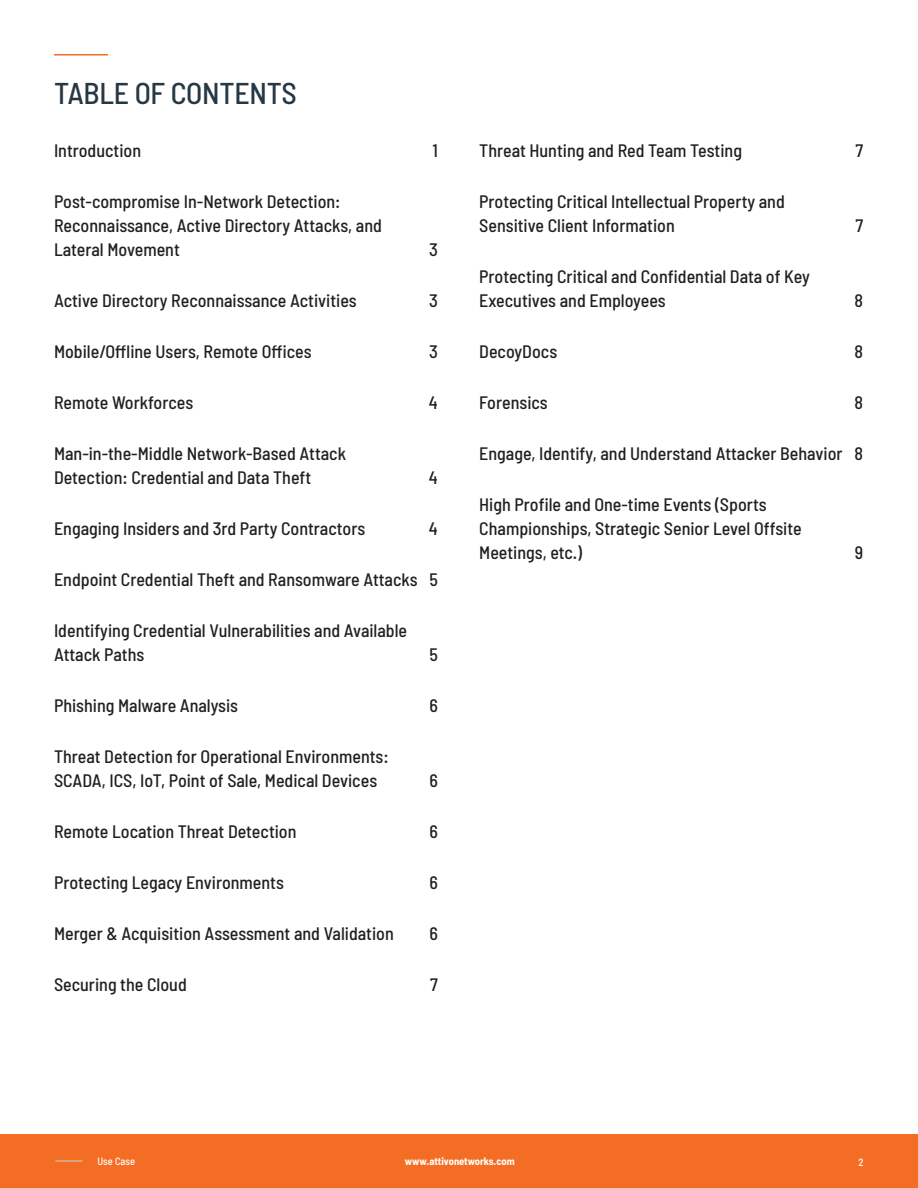
<style>
.page{position:relative;width:918px;height:1188px;background:#fff}
.page>*{position:absolute;margin:0;border:0;box-sizing:border-box;transform-origin:0 0}
.Section_Title{font:500 semi-condensed 30px "Barlow";letter-spacing:-.01em;color:#263844}
.t1{font:500 semi-condensed 18px/24px "Barlow";color:#231f20}
.t2{font:700 semi-condensed 10.5px "Barlow";color:#fff}
.t3{font:500 semi-condensed 10.5px "Barlow";color:#fff}
</style>
<div class="page">
<div style="left:0;top:1134px;width:918px;height:54px;background:#f36e24"></div>
<svg style="left:55px;top:1161px;width:27px;height:1px"></svg>
<hr style="left:54px;top:54px;width:54px;height:2px;background:#f36e24">
<p class="Section_Title" style="left:54px;top:75px;width:244px">TABLE OF CONTENTS</p>
<p class="t1" style="left:54px;top:138px;width:89px">Introduction</p>
<p class="t1" style="left:433px;top:138px;width:7px">1</p>
<p class="t1" style="left:54px;top:189px;width:329px">Post-compromise In-Network Detection:<br>Reconnaissance, Active Directory Attacks, and<br>Lateral Movement</p>
<p class="t1" style="left:429px;top:237px;width:10px">3</p>
<p class="t1" style="left:54px;top:288px;width:304px">Active Directory Reconnaissance Activities</p>
<p class="t1" style="left:429px;top:288px;width:10px">3</p>
<p class="t1" style="left:54px;top:339px;width:259px">Mobile/Offline Users, Remote Offices</p>
<p class="t1" style="left:429px;top:339px;width:10px">3</p>
<p class="t1" style="left:54px;top:390px;width:141px">Remote Workforces</p>
<p class="t1" style="left:429px;top:390px;width:10px">4</p>
<p class="t1" style="left:54px;top:441px;width:294px">Man-in-the-Middle Network-Based Attack<br>Detection: Credential and Data Theft</p>
<p class="t1" style="left:429px;top:465px;width:10px">4</p>
<p class="t1" style="left:54px;top:516px;width:313px">Engaging Insiders and 3rd Party Contractors</p>
<p class="t1" style="left:429px;top:516px;width:10px">4</p>
<p class="t1" style="left:54px;top:567px;width:385px">Endpoint Credential Theft and Ransomware Attacks 5</p>
<p class="t1" style="left:54px;top:618px;width:355px">Identifying Credential Vulnerabilities and Available<br>Attack Paths</p>
<p class="t1" style="left:430px;top:642px;width:10px">5</p>
<p class="t1" style="left:54px;top:693px;width:186px">Phishing Malware Analysis</p>
<p class="t1" style="left:429px;top:693px;width:10px">6</p>
<p class="t1" style="left:54px;top:744px;width:336px">Threat Detection for Operational Environments:<br>SCADA, ICS, IoT, Point of Sale, Medical Devices</p>
<p class="t1" style="left:429px;top:768px;width:10px">6</p>
<p class="t1" style="left:54px;top:819px;width:244px">Remote Location Threat Detection</p>
<p class="t1" style="left:429px;top:819px;width:10px">6</p>
<p class="t1" style="left:54px;top:870px;width:231px">Protecting Legacy Environments</p>
<p class="t1" style="left:429px;top:870px;width:10px">6</p>
<p class="t1" style="left:54px;top:921px;width:341px">Merger &amp; Acquisition Assessment and Validation</p>
<p class="t1" style="left:429px;top:921px;width:10px">6</p>
<p class="t1" style="left:54px;top:972px;width:134px">Securing the Cloud</p>
<p class="t1" style="left:430px;top:972px;width:9px">7</p>
<p class="t1" style="left:479px;top:138px;width:264px">Threat Hunting and Red Team Testing</p>
<p class="t1" style="left:855px;top:138px;width:9px">7</p>
<p class="t1" style="left:479px;top:189px;width:307px">Protecting Critical Intellectual Property and<br>Sensitive Client Information</p>
<p class="t1" style="left:855px;top:213px;width:9px">7</p>
<p class="t1" style="left:479px;top:264px;width:332px">Protecting Critical and Confidential Data of Key<br>Executives and Employees</p>
<p class="t1" style="left:855px;top:288px;width:10px">8</p>
<p class="t1" style="left:479px;top:339px;width:80px">DecoyDocs</p>
<p class="t1" style="left:855px;top:339px;width:10px">8</p>
<p class="t1" style="left:479px;top:390px;width:70px">Forensics</p>
<p class="t1" style="left:855px;top:390px;width:10px">8</p>
<p class="t1" style="left:479px;top:441px;width:385px">Engage, Identify, and Understand Attacker Behavior 8</p>
<p class="t1" style="left:479px;top:492px;width:324px">High Profile and One-time Events (Sports<br>Championships, Strategic Senior Level Offsite<br>Meetings, etc.)</p>
<p class="t1" style="left:855px;top:540px;width:10px">9</p>
<p class="t3" style="left:97px;top:1155px;width:39px">Use Case</p>
<p class="t2" style="left:405px;top:1155px;width:111px">www.attivonetworks.com</p>
<p class="t3" style="left:859px;top:1155px;width:7px">2</p>
</div>
